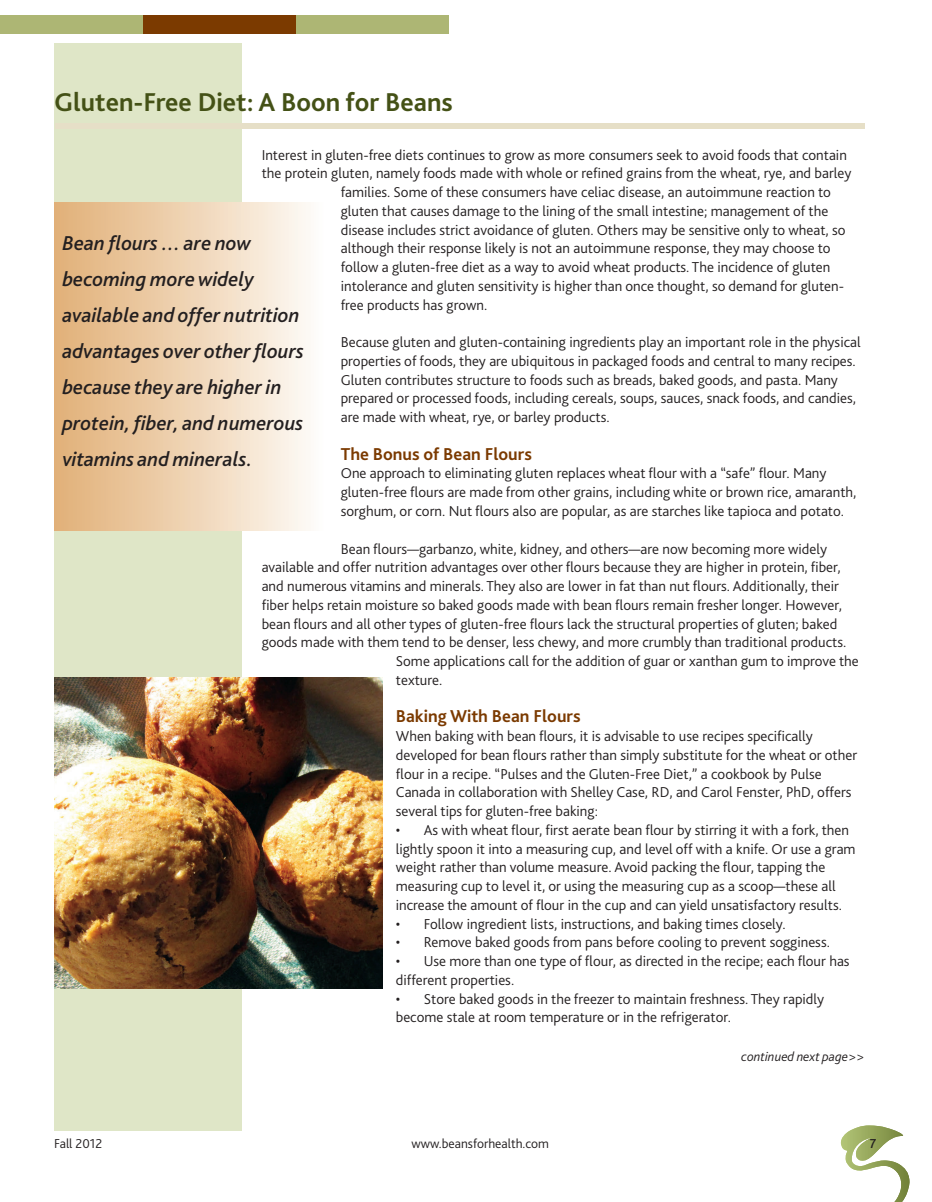
<style>
.page{position:relative;width:932px;height:1202px;background:#fff}
.page>*{position:absolute;margin:0;border:0;box-sizing:border-box;transform-origin:0 0}
.t1{font:700 27px "Bliss 2";color:#445116}
.t2{font:italic 500 21px/36px "Bliss 2";color:#231f20}
.t3{font:700 18px "Bliss 2";color:#7b3a00}
.t4{font:300 15px/18.8px "Bliss 2";color:#231f20}
.t5{font:300 13.5px "Bliss 2";color:#231f20}
.t6{font:italic 300 13.5px "Bliss 2";color:#231f20}
.t7{font:500 13.5px "Bliss 2";color:#231f20}
</style>
<div class="page">
<svg style="left:840px;top:1125px;width:69px;height:77px"></svg>
<div style="left:54px;top:43px;width:187px;height:1088px;background:#dfe6c7"></div>
<div style="left:296px;top:15px;width:153px;height:19px;background:#adb674"></div>
<div style="left:142px;top:15px;width:154px;height:19px;background:#7b3a00"></div>
<div style="left:0;top:15px;width:143px;height:19px;background:#adb674"></div>
<div style="left:55px;top:123px;width:809px;height:5px;background:#e6dfc7"></div>
<div style="left:54px;top:203px;width:273px;height:327px;background:linear-gradient(to right,#e1af75,#fefdfb)"></div>
<img style="left:54px;top:677px;width:328px;height:311px">
<h1 class="t1" style="left:54px;top:85px;width:400px">Gluten-Free Diet: A Boon for Beans</h1>
<p class="t4" style="left:262px;top:145px;width:586px">Interest in gluten-free diets continues to grow as more consumers seek to avoid foods that contain</p>
<p class="t4" style="left:262px;top:164px;width:591px">the protein gluten, namely foods made with whole or refined grains from the wheat, rye, and barley</p>
<p class="t4" style="left:341px;top:182px;width:491px">families. Some of these consumers have celiac disease, an autoimmune reaction to</p>
<p class="t4" style="left:341px;top:201px;width:489px">gluten that causes damage to the lining of the small intestine; management of the</p>
<p class="t4" style="left:341px;top:220px;width:506px">disease includes strict avoidance of gluten. Others may be sensitive only to wheat, so</p>
<p class="t4" style="left:341px;top:239px;width:491px">although their response likely is not an autoimmune response, they may choose to</p>
<p class="t4" style="left:341px;top:257px;width:491px">follow a gluten-free diet as a way to avoid wheat products. The incidence of gluten</p>
<p class="t4" style="left:341px;top:276px;width:505px">intolerance and gluten sensitivity is higher than once thought, so demand for gluten-</p>
<p class="t4" style="left:341px;top:295px;width:148px">free products has grown.</p>
<p class="t4" style="left:341px;top:332px;width:521px">Because gluten and gluten-containing ingredients play an important role in the physical properties of foods, they are ubiquitous in packaged foods and central to many recipes.<br>Gluten contributes structure to foods such as breads, baked goods, and pasta. Many prepared or processed foods, including cereals, soups, sauces, snack foods, and candies, are made with wheat, rye, or barley products.</p>
<p class="t3" style="left:341px;top:442px;width:193px">The Bonus of Bean Flours</p>
<p class="t4" style="left:341px;top:464px;width:517px">One approach to eliminating gluten replaces wheat flour with a “safe” flour. Many gluten-free flours are made from other grains, including white or brown rice, amaranth, sorghum, or corn. Nut flours also are popular, as are starches like tapioca and potato.</p>
<p class="t4" style="left:341px;top:539px;width:487px">Bean flours—garbanzo, white, kidney, and others—are now becoming more widely</p>
<p class="t4" style="left:262px;top:557px;width:580px">available and offer nutrition advantages over other flours because they are higher in protein, fiber,</p>
<p class="t4" style="left:262px;top:576px;width:579px">and numerous vitamins and minerals. They also are lower in fat than nut flours. Additionally, their</p>
<p class="t4" style="left:262px;top:595px;width:582px">fiber helps retain moisture so baked goods made with bean flours remain fresher longer. However,</p>
<p class="t4" style="left:262px;top:614px;width:577px">bean flours and all other types of gluten-free flours lack the structural properties of gluten; baked</p>
<p class="t4" style="left:262px;top:632px;width:586px">goods made with them tend to be denser, less chewy, and more crumbly than traditional products.</p>
<p class="t4" style="left:396px;top:651px;width:464px">Some applications call for the addition of guar or xanthan gum to improve the</p>
<p class="t4" style="left:396px;top:670px;width:48px">texture.</p>
<p class="t3" style="left:396px;top:705px;width:186px">Baking With Bean Flours</p>
<p class="t4" style="left:396px;top:726px;width:463px">When baking with bean flours, it is advisable to use recipes specifically developed for bean flours rather than simply substitute for the wheat or other flour in a recipe. “Pulses and the Gluten-Free Diet,” a cookbook by Pulse Canada in collaboration with Shelley Case, RD, and Carol Fenster, PhD, offers several tips for gluten-free baking:</p>
<p class="t4" style="left:396px;top:820px;width:461px">• As with wheat flour, first aerate bean flour by stirring it with a fork, then lightly spoon it into a measuring cup, and level off with a knife. Or use a gram weight rather than volume measure. Avoid packing the flour, tapping the measuring cup to level it, or using the measuring cup as a scoop—these all increase the amount of flour in the cup and can yield unsatisfactory results.</p>
<p class="t4" style="left:396px;top:914px;width:391px">• Follow ingredient lists, instructions, and baking times closely.</p>
<p class="t4" style="left:396px;top:932px;width:435px">• Remove baked goods from pans before cooling to prevent sogginess.</p>
<p class="t4" style="left:396px;top:951px;width:455px">• Use more than one type of flour, as directed in the recipe; each flour has different properties.</p>
<p class="t4" style="left:396px;top:989px;width:429px">• Store baked goods in the freezer to maintain freshness. They rapidly become stale at room temperature or in the refrigerator.</p>
<p class="t6" style="left:741px;top:1048px;width:125px">continued next page&gt;&gt;</p>
<h2 class="t2" style="left:62px;top:225px;width:243px">Bean flours … are now becoming more widely available and offer nutrition advantages over other flours because they are higher in protein, fiber, and numerous vitamins and minerals.</h2>
<p class="t5" style="left:54px;top:1135px;width:50px">Fall 2012</p>
<p class="t5" style="left:411px;top:1135px;width:139px">www.beansforhealth.com</p>
<p class="t7" style="left:869px;top:1135px;width:8px">7</p>
</div>
